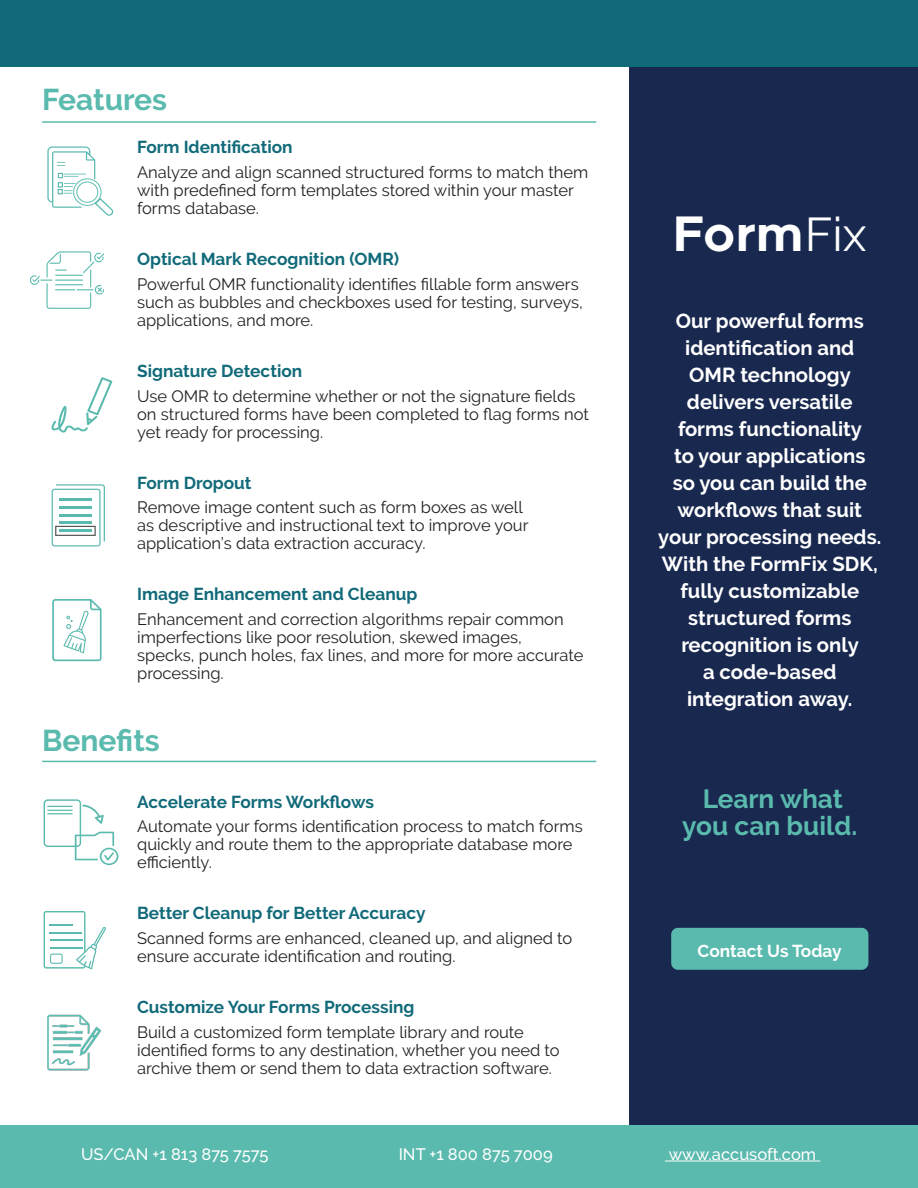
<style>
.page{position:relative;width:918px;height:1188px;background:#fff}
.page>*{position:absolute;margin:0;border:0;box-sizing:border-box;transform-origin:0 0}
.t1{font:47.25px "Renogare";color:#fff}
.t2{font:700 30px "Raleway";color:#5abaae}
.t3{font:700 26.25px/27px "Raleway";color:#5abaae;text-align:center}
.t4{font:700 20.25px/27px "Raleway";color:#fff;text-align:center}
.t5{font:700 17.25px "Raleway";color:#116a79}
.t6{font:700 17.25px "Raleway";color:#fff}
.t7{font:16.5px/18px "Raleway";color:#231f20}
.t8{font:500 16.5px "Raleway";color:#fff}
.s1{font-family:"Raleway"}
</style>
<div class="page">
<div style="left:630px;top:0;width:288px;height:1126px;background:#19284f"></div>
<div style="left:0;top:0;width:918px;height:66px;background:#116a79"></div>
<div style="left:0;top:1126px;width:918px;height:62px;background:#5abaae"></div>
<hr style="left:665px;top:1161px;width:155px;height:1px;background:#fff">
<img style="left:47px;top:1014px;width:55px;height:57px">
<svg style="left:30px;top:251px;width:74px;height:58px"></svg>
<svg style="left:44px;top:911px;width:62px;height:58px"></svg>
<div style="left:671px;top:928px;width:197px;height:42px;background:#5abaae;border-radius:7px"></div>
<hr style="left:42px;top:121px;width:554px;height:2px;background:#5abaae">
<hr style="left:42px;top:761px;width:554px;height:1px;background:#5abaae">
<svg style="left:47px;top:146px;width:66px;height:70px"></svg>
<svg style="left:52px;top:484px;width:53px;height:62px"></svg>
<svg style="left:44px;top:799px;width:74px;height:66px"></svg>
<svg style="left:51px;top:377px;width:61px;height:56px"></svg>
<svg style="left:52px;top:599px;width:50px;height:62px"></svg>
<p class="t2" style="left:42px;top:82px;width:127px">Features</p>
<p class="t5" style="left:137px;top:137px;width:157px">Form Identification</p>
<p class="t7" style="left:137px;top:163px;width:453px">Analyze and align scanned structured forms to match them with predefined form templates stored within your master forms database.</p>
<p class="t5" style="left:137px;top:249px;width:263px">Optical Mark Recognition (OMR)</p>
<p class="t7" style="left:137px;top:275px;width:447px">Powerful OMR functionality identifies fillable form answers such as bubbles and checkboxes used for testing, surveys, applications, and more.</p>
<p class="t5" style="left:137px;top:361px;width:167px">Signature Detection</p>
<p class="t7" style="left:137px;top:387px;width:453px">Use OMR to determine whether or not the signature fields on structured forms have been completed to flag forms not yet ready for processing.</p>
<p class="t5" style="left:137px;top:473px;width:116px">Form Dropout</p>
<p class="t7" style="left:137px;top:499px;width:393px">Remove image content such as form boxes as well as descriptive and instructional text to improve your application’s data extraction accuracy.</p>
<p class="t5" style="left:137px;top:584px;width:282px">Image Enhancement and Cleanup</p>
<p class="t7" style="left:137px;top:610px;width:448px">Enhancement and correction algorithms repair common imperfections like poor resolution, skewed images, specks, punch holes, fax lines, and more for more accurate processing.</p>
<p class="t2" style="left:42px;top:723px;width:119px">Benefits</p>
<p class="t5" style="left:137px;top:792px;width:238px">Accelerate Forms Workflows</p>
<p class="t7" style="left:137px;top:818px;width:447px">Automate your forms identification process to match forms quickly and route them to the appropriate database more efficiently.</p>
<p class="t5" style="left:137px;top:903px;width:290px">Better Cleanup for Better Accuracy</p>
<p class="t7" style="left:137px;top:929px;width:437px">Scanned forms are enhanced, cleaned up, and aligned to ensure accurate identification and routing.</p>
<p class="t5" style="left:137px;top:997px;width:279px">Customize Your Forms Processing</p>
<p class="t7" style="left:137px;top:1023px;width:424px">Build a customized form template library and route identified forms to any destination, whether you need to archive them or send them to data extraction software.</p>
<p class="t1" style="left:673px;top:203px;width:195px">Form<span class="s1">Fix</span></p>
<p class="t4" style="left:658px;top:308px;width:225px">Our powerful forms identification and<br>OMR technology delivers versatile forms functionality<br>to your applications<br>so you can build the workflows that suit your processing needs.<br>With the FormFix SDK, fully customizable structured forms recognition is only<br>a code-based integration away.</p>
<p class="t3" style="left:682px;top:785px;width:177px">Learn what you can build.</p>
<p class="t6" style="left:698px;top:941px;width:146px">Contact Us Today</p>
<p class="t8" style="left:81px;top:1144px;width:189px">US/CAN +1 813 875 7575</p>
<p class="t8" style="left:399px;top:1144px;width:156px">INT +1 800 875 7009</p>
<p class="t8" style="left:669px;top:1144px;width:149px">www.accusoft.com</p>
</div>
